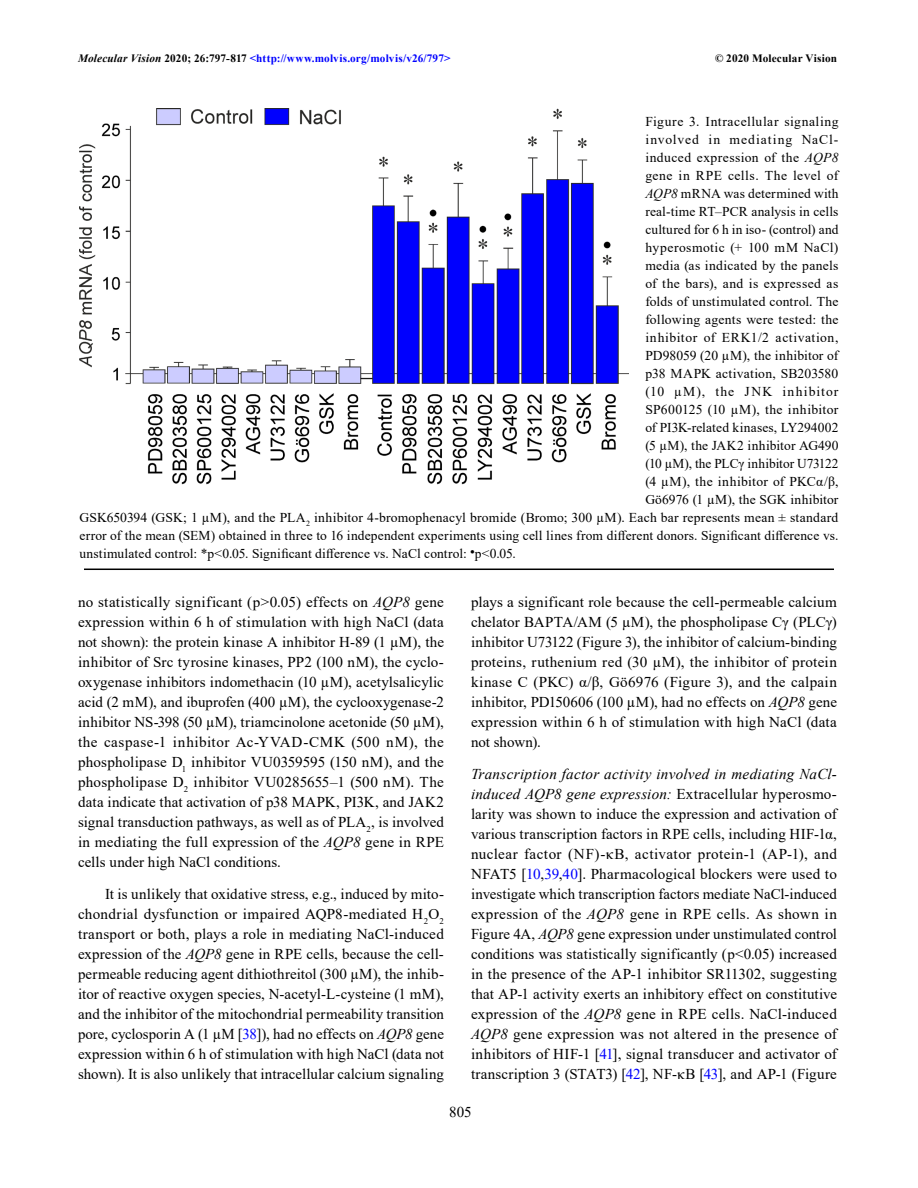
<style>
.page{position:relative;width:918px;height:1188px;background:#fff}
.page>*{position:absolute;margin:0;border:0;box-sizing:border-box;transform-origin:0 0}
.Para_No_Ind{font:15px/20.1px "Times New Roman";letter-spacing:.01em;color:#000;text-align:justify}
.Para_Ind{font:15px/20.1px "Times New Roman";letter-spacing:.01em;color:#000;text-align:justify}
.Folio{font:15px "Times New Roman";color:#000}
.Fig_Caption{font:13.5px "Times New Roman";letter-spacing:.015em;color:#000}
.Fig_Caption-2{font:13.5px "Times New Roman";letter-spacing:.04em;color:#000}
.Fig_Caption-3{font:13.5px "Times New Roman";letter-spacing:.065em;color:#000}
.Fig_Caption-4{font:13.5px "Times New Roman";letter-spacing:.08em;color:#000}
.Header_Align_Left{font:700 11.25px "Times New Roman";letter-spacing:.015em;color:#00f}
.Header_Align_Right{font:700 11.25px "Times New Roman";letter-spacing:.015em;color:#000}
.s1{font-style:italic;color:#000}
.s2{color:#000}
.s3{font-style:italic}
.s4{color:#00f}
</style>
<div class="page">
<img style="left:80px;top:108px;width:548px;height:377px">
<hr style="left:84px;top:569px;width:750px;height:1px;background:#000">
<p class="Header_Align_Left" style="left:78px;top:50px;width:374px"><span class="s1">Molecular Vision</span> <span class="s2">2020; 26:797-817</span> &lt;http://www.molvis.org/molvis/v26/797&gt;</p>
<p class="Header_Align_Right" style="left:715px;top:50px;width:123px">© 2020 Molecular Vision</p>
<p class="Fig_Caption-2" style="left:645px;top:112px;width:195px">Figure 3. Intracellular signaling</p>
<p class="Fig_Caption-3" style="left:645px;top:130px;width:195px">involved in mediating NaCl-</p>
<p class="Fig_Caption" style="left:645px;top:148px;width:195px">induced expression of the <span class="s3">AQP8</span></p>
<p class="Fig_Caption" style="left:645px;top:166px;width:195px">gene in RPE cells. The level of</p>
<p class="Fig_Caption" style="left:645px;top:184px;width:195px"><span class="s3">AQP8</span> mRNA was determined with</p>
<p class="Fig_Caption" style="left:645px;top:202px;width:195px">real-time RT–PCR analysis in cells</p>
<p class="Fig_Caption" style="left:645px;top:220px;width:195px">cultured for 6 h in iso- (control) and</p>
<p class="Fig_Caption" style="left:645px;top:238px;width:195px">hyperosmotic (+ 100 mM NaCl)</p>
<p class="Fig_Caption" style="left:645px;top:256px;width:195px">media (as indicated by the panels</p>
<p class="Fig_Caption" style="left:645px;top:274px;width:195px">of the bars), and is expressed as</p>
<p class="Fig_Caption" style="left:645px;top:292px;width:195px">folds of unstimulated control. The</p>
<p class="Fig_Caption" style="left:645px;top:310px;width:195px">following agents were tested: the</p>
<p class="Fig_Caption-2" style="left:645px;top:328px;width:195px">inhibitor of ERK1/2 activation,</p>
<p class="Fig_Caption" style="left:645px;top:346px;width:195px">PD98059 (20 µM), the inhibitor of</p>
<p class="Fig_Caption" style="left:645px;top:364px;width:195px">p38 MAPK activation, SB203580</p>
<p class="Fig_Caption-4" style="left:645px;top:382px;width:195px">(10 µM), the JNK inhibitor</p>
<p class="Fig_Caption" style="left:645px;top:400px;width:195px">SP600125 (10 µM), the inhibitor</p>
<p class="Fig_Caption" style="left:645px;top:418px;width:195px">of PI3K-related kinases, LY294002</p>
<p class="Fig_Caption" style="left:645px;top:436px;width:195px">(5 µM), the JAK2 inhibitor AG490</p>
<p class="Fig_Caption" style="left:645px;top:454px;width:195px">(10 µM), the PLCγ inhibitor U73122</p>
<p class="Fig_Caption" style="left:645px;top:472px;width:195px">(4 µM), the inhibitor of PKCα/β,</p>
<p class="Fig_Caption" style="left:645px;top:490px;width:195px">Gö6976 (1 µM), the SGK inhibitor</p>
<p class="Fig_Caption" style="left:79px;top:508px;width:760px">GSK650394 (GSK; 1 µM), and the PLA<sub>2</sub> inhibitor 4-bromophenacyl bromide (Bromo; 300 µM). Each bar represents mean ± standard</p>
<p class="Fig_Caption" style="left:79px;top:526px;width:760px">error of the mean (SEM) obtained in three to 16 independent experiments using cell lines from different donors. Significant difference vs.</p>
<p class="Fig_Caption" style="left:79px;top:544px;width:438px">unstimulated control: *p&lt;0.05. Significant difference vs. NaCl control: <sup>●</sup>p&lt;0.05.</p>
<p class="Para_No_Ind" style="left:78px;top:591px;width:368px">no statistically significant (p&gt;0.05) effects on <span class="s3">AQP8</span> gene expression within 6 h of stimulation with high NaCl (data not shown): the protein kinase A inhibitor H-89 (1 µM), the inhibitor of Src tyrosine kinases, PP2 (100 nM), the cyclo&shy;oxygenase inhibitors indomethacin (10 µM), acetylsalicylic acid (2 mM), and ibuprofen (400 µM), the cyclooxygenase-2 inhibitor NS-398 (50 µM), triamcinolone acetonide (50 µM), the caspase-1 inhibitor Ac-YVAD-CMK (500 nM), the phospholipase D<sub>1</sub> inhibitor VU0359595 (150 nM), and the phospholipase D<sub>2</sub> inhibitor VU0285655–1 (500 nM). The data indicate that activation of p38 MAPK, PI3K, and JAK2 signal transduction pathways, as well as of PLA<sub>2</sub>, is involved in mediating the full expression of the <span class="s3">AQP8</span> gene in RPE cells under high NaCl conditions.</p>
<p class="Para_Ind" style="left:78px;top:884px;width:368px;text-indent:27px">It is unlikely that oxidative stress, e.g., induced by mito&shy;chondrial dysfunction or impaired AQP8-mediated H<sub>2</sub>O<sub>2 </sub>transport or both, plays a role in mediating NaCl-induced expression of the <span class="s3">AQP8</span> gene in RPE cells, because the cell&shy;permeable reducing agent dithiothreitol (300 µM), the inhib&shy;itor of reactive oxygen species, N-acetyl-L-cysteine (1 mM), and the inhibitor of the mitochondrial permeability transition pore, cyclosporin A (1 µM [<span class="s4">38</span>]), had no effects on <span class="s3">AQP8</span> gene expression within 6 h of stimulation with high NaCl (data not shown). It is also unlikely that intracellular calcium signaling</p>
<p class="Para_Ind" style="left:471px;top:591px;width:368px">plays a significant role because the cell-permeable calcium chelator BAPTA/AM (5 µM), the phospholipase Cγ (PLCγ) inhibitor U73122 (Figure 3), the inhibitor of calcium-binding proteins, ruthenium red (30 µM), the inhibitor of protein kinase C (PKC) α/β, Gö6976 (Figure 3), and the calpain inhibitor, PD150606 (100 µM), had no effects on <span class="s3">AQP8</span> gene expression within 6 h of stimulation with high NaCl (data not shown).</p>
<p class="Para_No_Ind" style="left:471px;top:763px;width:368px"><span class="s3">Transcription factor activity involved in mediating NaCl&shy;induced AQP8 gene expression:</span> Extracellular hyperosmo&shy;larity was shown to induce the expression and activation of various transcription factors in RPE cells, including HIF-1α, nuclear factor (NF)-κB, activator protein-1 (AP-1), and NFAT5 [<span class="s4">10</span>,<span class="s4">39</span>,<span class="s4">40</span>]. Pharmacological blockers were used to investigate which transcription factors mediate NaCl-induced expression of the <span class="s3">AQP8</span> gene in RPE cells. As shown in Figure 4A, <span class="s3">AQP8</span> gene expression under unstimulated control conditions was statistically significantly (p&lt;0.05) increased in the presence of the AP-1 inhibitor SR11302, suggesting that AP-1 activity exerts an inhibitory effect on constitutive expression of the <span class="s3">AQP8</span> gene in RPE cells. NaCl-induced <span class="s3">AQP8</span> gene expression was not altered in the presence of inhibitors of HIF-1 [<span class="s4">41</span>], signal transducer and activator of transcription 3 (STAT3) [<span class="s4">42</span>], NF-κB [<span class="s4">43</span>], and AP-1 (Figure</p>
<p class="Folio" style="left:449px;top:1102px;width:24px">805</p>
</div>
